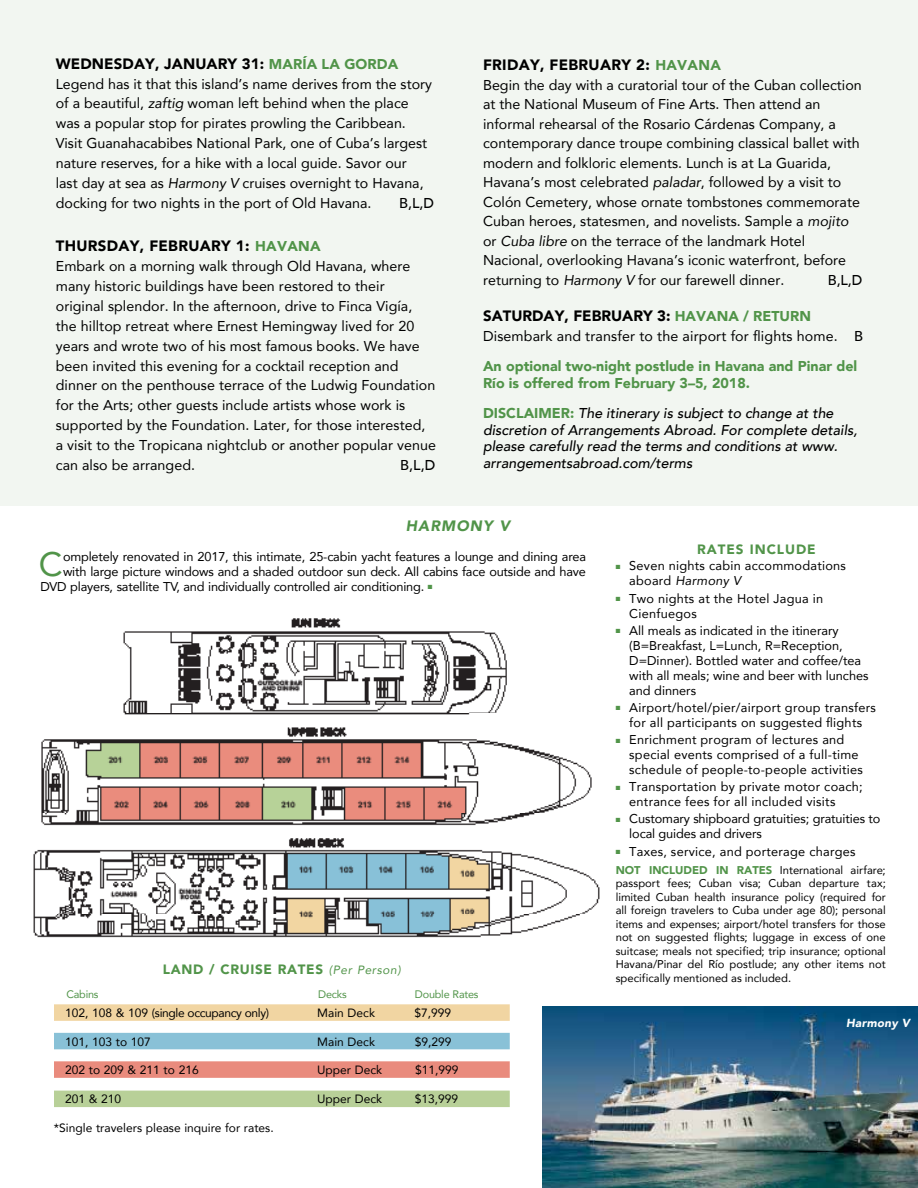
<style>
.page{position:relative;width:918px;height:1188px;background:#fff}
.page>*{position:absolute;margin:0;border:0;box-sizing:border-box;transform-origin:0 0}
.t1{font:33.9px "Avenir";color:#519449}
.t2{font:900 15px "Avenir";letter-spacing:.005em;color:#000}
.t3{font:italic 900 15px "Avenir";letter-spacing:.07em;color:#519449}
.t4{font:14.25px/20px "Avenir";color:#000}
.t5{font:italic 500 14.25px/16.8px "Avenir";color:#000}
.t6{font:900 14.25px/30px "Avenir";color:#519449}
.t7{font:500 14.25px "Avenir";color:#000}
.t8{font:900 13.5px "Avenir";letter-spacing:.05em;color:#519449}
.t9{font:900 13.5px "Avenir";letter-spacing:.07em;color:#519449}
.t10{font:12.75px/15px "Avenir";color:#000}
.t11{font:12.75px/15px "Avenir";letter-spacing:.02em;color:#000}
.t12{font:12px "Avenir";color:#000}
.t13{font:12px "Avenir";letter-spacing:-.03em;color:#000}
.t14{font:italic 900 11.7px "Avenir";letter-spacing:.02em;color:#fff}
.t15{font:11.25px/13.5px "Avenir";color:#000;text-align:justify}
.t16{font:10.8px "Avenir";letter-spacing:-.02em;color:#519449}
.s1{font-size:14.25px;color:#519449}
.s2{font-style:italic}
.s3{font-weight:500}
.s4{font-weight:900;color:#519449}
.s5{font-weight:500;font-style:italic;color:#000}
.s6{color:#519449}
.s7{font-weight:400;font-style:italic;font-size:12px}
</style>
<div class="page">
<img style="left:542px;top:1007px;width:376px;height:181px">
<div style="left:0;top:0;width:918px;height:505px;background:#f0f5ef"></div>
<div style="left:54px;top:1004px;width:456px;height:17px;background:#f1d5a2"></div>
<div style="left:54px;top:1033px;width:456px;height:16px;background:#89c1d7"></div>
<div style="left:54px;top:1061px;width:456px;height:17px;background:#e98b7d"></div>
<div style="left:54px;top:1091px;width:456px;height:16px;background:#b8d098"></div>
<img style="left:33px;top:618px;width:567px;height:320px">
<p class="t2" style="left:56px;top:51px;width:344px">WEDNESDAY, JANUARY 31: <span class="s1">MARÍA LA GORDA</span></p>
<p class="t4" style="left:56px;top:73px;width:378px">Legend has it that this island’s name derives from the story of a beautiful, <span class="s2">zaftig</span> woman left behind when the place was a popular stop for pirates prowling the Caribbean.<br>Visit Guanahacabibes National Park, one of Cuba’s largest nature reserves, for a hike with a local guide. Savor our last day at sea as <span class="s2">Harmony V</span> cruises overnight to Havana, docking for two nights in the port of Old Havana.</p>
<p class="t7" style="left:399px;top:191px;width:36px">B,L,D</p>
<p class="t2" style="left:56px;top:233px;width:266px">THURSDAY, FEBRUARY 1: <span class="s1">HAVANA</span></p>
<p class="t4" style="left:56px;top:255px;width:382px">Embark on a morning walk through Old Havana, where many historic buildings have been restored to their original splendor. In the afternoon, drive to Finca Vigía, the hilltop retreat where Ernest Hemingway lived for 20 years and wrote two of his most famous books. We have been invited this evening for a cocktail reception and dinner on the penthouse terrace of the Ludwig Foundation for the Arts; other guests include artists whose work is supported by the Foundation. Later, for those interested, a visit to the Tropicana nightclub or another popular venue can also be arranged.</p>
<p class="t7" style="left:400px;top:453px;width:37px">B,L,D</p>
<p class="t2" style="left:483px;top:52px;width:239px">FRIDAY, FEBRUARY 2: <span class="s1">HAVANA</span></p>
<p class="t4" style="left:483px;top:74px;width:380px;line-height:19.5px">Begin the day with a curatorial tour of the Cuban collection at the National Museum of Fine Arts. Then attend an informal rehearsal of the Rosario Cárdenas Company, a contemporary dance troupe combining classical ballet with modern and folkloric elements. Lunch is at La Guarida, Havana’s most celebrated <span class="s2">paladar</span>, followed by a visit to Colón Cemetery, whose ornate tombstones commemorate Cuban heroes, statesmen, and novelists. Sample a <span class="s2">mojito </span>or <span class="s2">Cuba libre</span> on the terrace of the landmark Hotel Nacional, overlooking Havana’s iconic waterfront, before returning to <span class="s2">Harmony V</span> for our farewell dinner.</p>
<p class="t7" style="left:828px;top:267px;width:36px">B,L,D</p>
<p class="t2" style="left:483px;top:303px;width:329px">SATURDAY, FEBRUARY 3: <span class="s1">HAVANA / RETURN</span></p>
<p class="t4" style="left:483px;top:320px;width:382px;line-height:30.6px">Disembark and transfer to the airport for flights home. <span class="s3">B<br></span><span class="s4">An optional two-night postlude in Havana and Pinar del</span></p>
<p class="t6" style="left:483px;top:368px;width:352px">Río is offered from February 3–5, 2018.<br>DISCLAIMER: <span class="s5">The itinerary is subject to change at the</span></p>
<p class="t5" style="left:483px;top:422px;width:376px">discretion of Arrangements Abroad. For complete details, please carefully read the terms and conditions at www. arrangementsabroad.com/terms</p>
<p class="t3" style="left:406px;top:513px;width:106px">HARMONY V</p>
<h1 class="t1" style="left:39px;top:537px;width:25px">C</h1>
<p class="t10" style="left:63px;top:548px;width:524px">ompletely renovated in 2017, this intimate, 25-cabin yacht features a lounge and dining area</p>
<p class="t10" style="left:63px;top:563px;width:525px">with large picture windows and a shaded outdoor sun deck. All cabins face outside and have</p>
<p class="t10" style="left:40px;top:578px;width:394px">DVD players, satellite TV, and individually controlled air conditioning. <span class="s6">■</span></p>
<p class="t8" style="left:163px;top:957px;width:239px">LAND / CRUISE RATES <span class="s7">(Per Person)</span></p>
<p class="t16" style="left:66px;top:985px;width:34px">Cabins</p>
<p class="t16" style="left:318px;top:985px;width:30px">Decks</p>
<p class="t16" style="left:415px;top:985px;width:65px">Double Rates</p>
<p class="t13" style="left:65px;top:1003px;width:206px">102, 108 &amp; 109 (single occupancy only)</p>
<p class="t12" style="left:317px;top:1003px;width:59px">Main Deck</p>
<p class="t12" style="left:414px;top:1003px;width:38px">$7,999</p>
<p class="t12" style="left:65px;top:1032px;width:87px">101, 103 to 107</p>
<p class="t12" style="left:317px;top:1032px;width:59px">Main Deck</p>
<p class="t12" style="left:415px;top:1032px;width:38px">$9,299</p>
<p class="t12" style="left:65px;top:1060px;width:135px">202 to 209 &amp; 211 to 216</p>
<p class="t12" style="left:317px;top:1060px;width:67px">Upper Deck</p>
<p class="t12" style="left:415px;top:1060px;width:45px">$11,999</p>
<p class="t12" style="left:65px;top:1090px;width:58px">201 &amp; 210</p>
<p class="t12" style="left:317px;top:1090px;width:67px">Upper Deck</p>
<p class="t12" style="left:415px;top:1090px;width:45px">$13,999</p>
<p class="t12" style="left:54px;top:1118px;width:221px">*Single travelers please inquire for rates.</p>
<p class="t9" style="left:697px;top:538px;width:120px">RATES INCLUDE</p>
<p class="t11" style="left:629px;top:558px;width:218px;text-indent:-14px"><span class="s6">■</span> Seven nights cabin accommodations aboard <span class="s2">Harmony V</span></p>
<p class="t11" style="left:629px;top:590px;width:196px;text-indent:-14px"><span class="s6">■</span> Two nights at the Hotel Jagua in<br>Cienfuegos</p>
<p class="t10" style="left:629px;top:622px;width:241px;text-indent:-14px"><span class="s6">■</span> All meals as indicated in the itinerary (B=Breakfast, L=Lunch, R=Reception, D=Dinner). Bottled water and coffee/tea with all meals; wine and beer with lunches and dinners</p>
<p class="t11" style="left:616px;top:700px;width:262px;text-align:center"><span class="s6">■</span> Airport/hotel/pier/airport group transfers for all participants on suggested flights</p>
<p class="t11" style="left:629px;top:732px;width:235px;text-indent:-14px"><span class="s6">■</span> Enrichment program of lectures and special events comprised of a full-time schedule of people-to-people activities</p>
<p class="t11" style="left:629px;top:779px;width:235px;text-indent:-14px"><span class="s6">■</span> Transportation by private motor coach; entrance fees for all included visits</p>
<p class="t10" style="left:629px;top:811px;width:253px;text-indent:-14px"><span class="s6">■</span> Customary shipboard gratuities; gratuities to local guides and drivers</p>
<p class="t11" style="left:616px;top:843px;width:241px"><span class="s6">■</span> Taxes, service, and porterage charges</p>
<p class="t15" style="left:616px;top:863px;width:272px"><span class="s4">NOT INCLUDED IN RATES</span> International airfare; passport fees; Cuban visa; Cuban departure tax; limited Cuban health insurance policy (required for all foreign travelers to Cuba under age 80); personal items and expenses; airport/hotel transfers for those not on suggested flights; luggage in excess of one suitcase; meals not specified; trip insurance; optional Havana/Pinar del Río postlude; any other items not specifically mentioned as included.</p>
<p class="t14" style="left:846px;top:1013px;width:65px">Harmony V</p>
</div>
